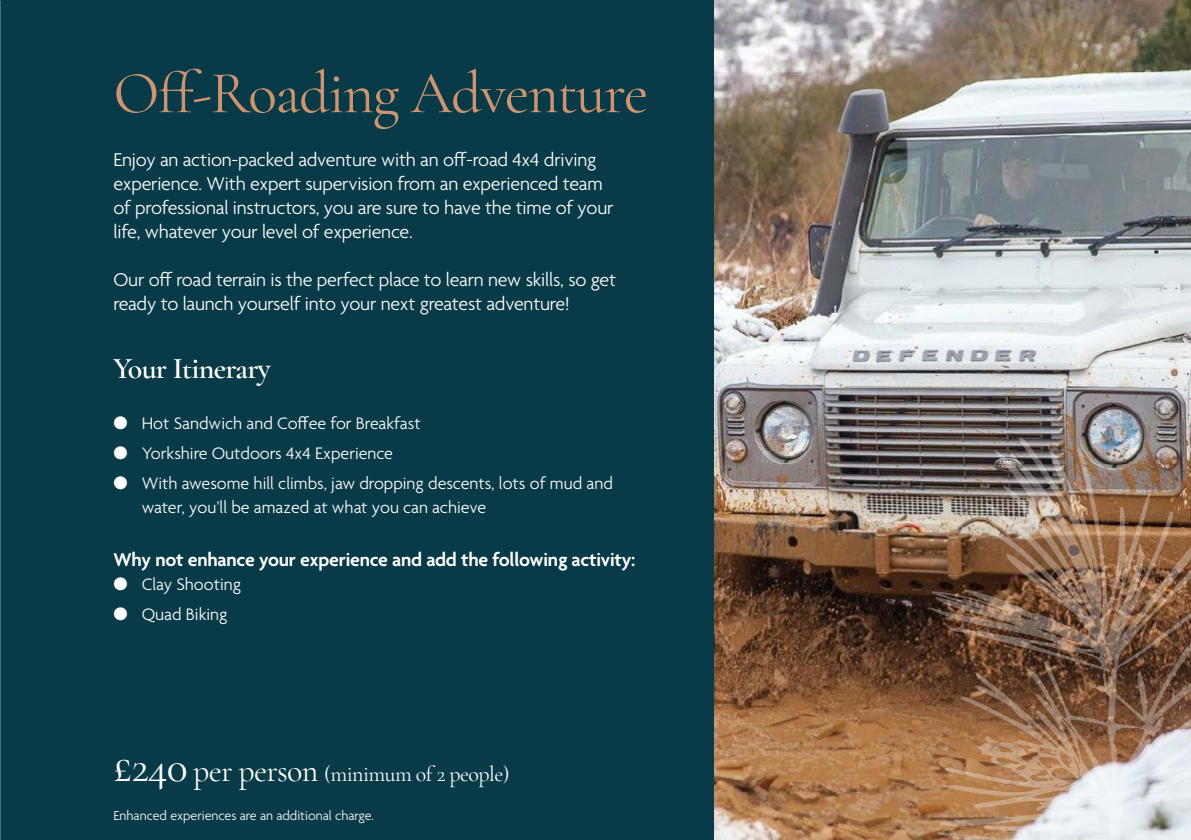
<style>
.page{position:relative;width:1191px;height:840px;background:#fff}
.page>*{position:absolute;margin:0;border:0;box-sizing:border-box;transform-origin:0 0}
.t1{font:60px "Cormorant Garamond";letter-spacing:-.025em;color:#cc9570}
.t2{font:600 30px "Cormorant Garamond";letter-spacing:-.025em;color:#fff}
.t3{font:22px "Cormorant Garamond";letter-spacing:-.025em;color:#fff}
.t4{font:300 20px/24px "Agenda";letter-spacing:-.01em;color:#fff}
.t5{font:600 20px "Agenda";letter-spacing:-.01em;color:#fff}
.t6{font:300 18px/24px "Agenda";color:#fff}
.t7{font:300 14px "Agenda";color:#fff}
.s1{font-size:44px}
.s2{font-size:32px}
</style>
<div class="page">
<div style="left:0;top:0;width:1191px;height:839px;background:#083a47"></div>
<img style="left:0;top:0;width:1px;height:839px">
<img style="left:714px;top:0;width:477px;height:839px">
<img style="left:930px;top:437px;width:261px;height:402px">
<h1 class="t1" style="left:113px;top:57px;width:536px">Off-Roading Adventure</h1>
<p class="t4" style="left:113px;top:149px;width:501px">Enjoy an action-packed adventure with an off-road 4x4 driving experience. With expert supervision from an experienced team of professional instructors, you are sure to have the time of your life, whatever your level of experience.</p>
<p class="t4" style="left:113px;top:269px;width:504px">Our off road terrain is the perfect place to learn new skills, so get ready to launch yourself into your next greatest adventure!</p>
<h2 class="t2" style="left:113px;top:350px;width:159px">Your Itinerary</h2>
<p class="t6" style="left:113px;top:412px;width:309px">● Hot Sandwich and Coffee for Breakfast</p>
<p class="t6" style="left:113px;top:442px;width:281px">● Yorkshire Outdoors 4x4 Experience</p>
<p class="t6" style="left:142px;top:471px;width:472px;text-indent:-28px">● With awesome hill climbs, jaw dropping descents, lots of mud and water, you’ll be amazed at what you can achieve</p>
<p class="t5" style="left:113px;top:548px;width:523px">Why not enhance your experience and add the following activity:</p>
<p class="t6" style="left:113px;top:573px;width:129px">● Clay Shooting</p>
<p class="t6" style="left:113px;top:603px;width:115px">● Quad Biking</p>
<p class="t3" style="left:113px;top:760px;width:398px"><span class="s1">£240</span> <span class="s2">per person</span> (minimum of 2 people)</p>
<p class="t7" style="left:113px;top:807px;width:262px">Enhanced experiences are an additional charge.</p>
</div>
